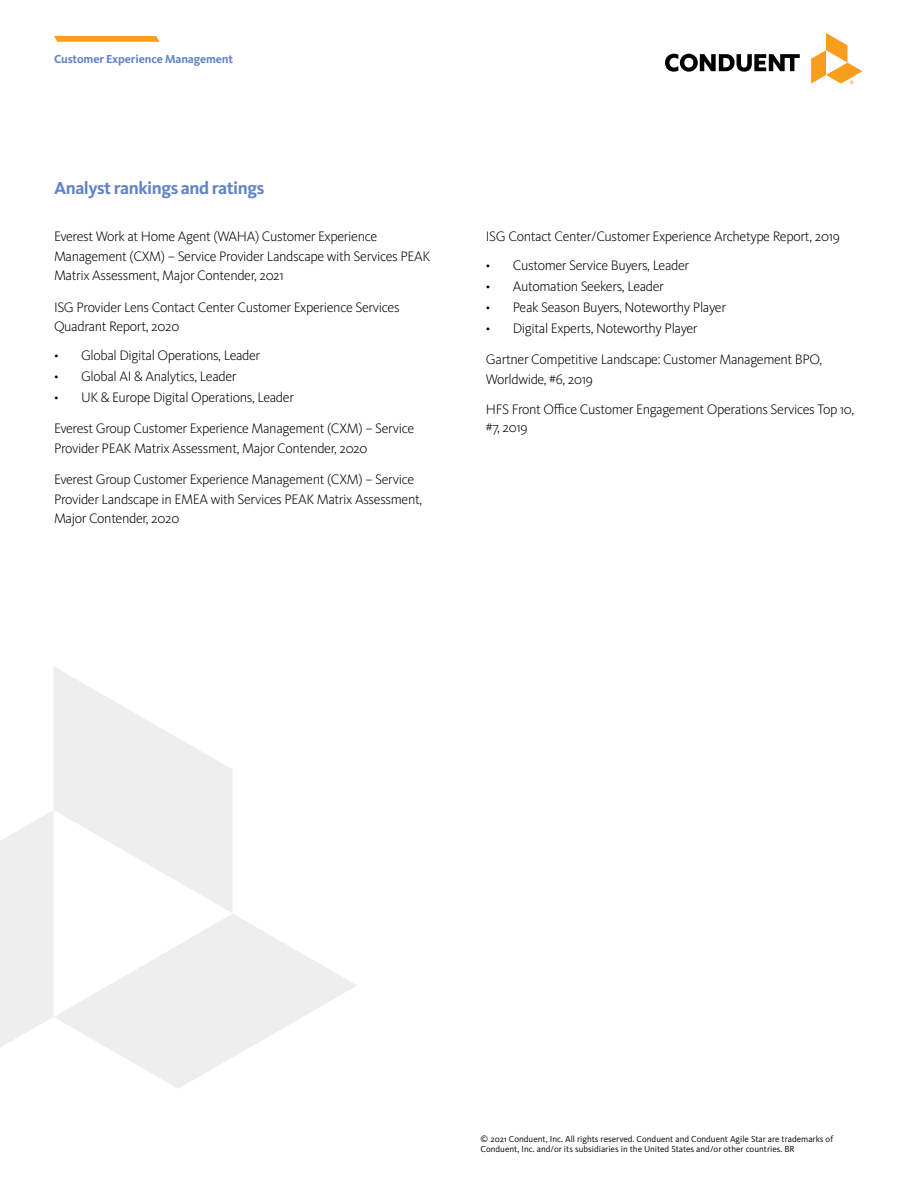
<style>
.page{position:relative;width:918px;height:1188px;background:#fff}
.page>*{position:absolute;margin:0;border:0;box-sizing:border-box;transform-origin:0 0}
.t1{font:700 18px "Kievit Pro";letter-spacing:-.025em;color:#6185c4}
.t2{font:300 14.25px/19.5px "Kievit Pro";letter-spacing:-.025em;color:#000}
.t3{font:700 12px "Kievit Pro";letter-spacing:-.01em;color:#6185c4}
.t4{font:9px/10.5px "Kievit Pro";color:#000}
</style>
<div class="page">
<svg style="left:54px;top:36px;width:105px;height:6px"></svg>
<svg style="left:665px;top:54px;width:135px;height:18px"></svg>
<svg style="left:811px;top:33px;width:51px;height:51px"></svg>
<svg style="left:0;top:811px;width:53px;height:236px;background:#f0f0f0"></svg>
<svg style="left:55px;top:914px;width:302px;height:175px"></svg>
<svg style="left:54px;top:667px;width:179px;height:246px;fill:#eee"></svg>
<p class="t3" style="left:54px;top:52px;width:181px">Customer Experience Management</p>
<p class="t1" style="left:54px;top:177px;width:212px">Analyst rankings and ratings</p>
<p class="t2" style="left:54px;top:227px;width:378px">Everest Work at Home Agent (WAHA) Customer Experience<br>Management (CXM) – Service Provider Landscape with Services PEAK<br>Matrix Assessment, Major Contender, 2021</p>
<p class="t2" style="left:54px;top:297px;width:347px">ISG Provider Lens Contact Center Customer Experience Services<br>Quadrant Report, 2020</p>
<p class="t2" style="left:54px;top:345px;width:208px">• Global Digital Operations, Leader</p>
<p class="t2" style="left:54px;top:366px;width:184px">• Global AI &amp; Analytics, Leader</p>
<p class="t2" style="left:54px;top:387px;width:242px">• UK &amp; Europe Digital Operations, Leader</p>
<p class="t2" style="left:54px;top:419px;width:362px">Everest Group Customer Experience Management (CXM) – Service<br>Provider PEAK Matrix Assessment, Major Contender, 2020</p>
<p class="t2" style="left:54px;top:470px;width:370px">Everest Group Customer Experience Management (CXM) – Service<br>Provider Landscape in EMEA with Services PEAK Matrix Assessment,<br>Major Contender, 2020</p>
<p class="t2" style="left:486px;top:227px;width:355px">ISG Contact Center/Customer Experience Archetype Report, 2019</p>
<p class="t2" style="left:486px;top:255px;width:205px">• Customer Service Buyers, Leader</p>
<p class="t2" style="left:486px;top:276px;width:180px">• Automation Seekers, Leader</p>
<p class="t2" style="left:486px;top:297px;width:242px">• Peak Season Buyers, Noteworthy Player</p>
<p class="t2" style="left:486px;top:318px;width:213px">• Digital Experts, Noteworthy Player</p>
<p class="t2" style="left:486px;top:350px;width:338px">Gartner Competitive Landscape: Customer Management BPO,<br>Worldwide, #6, 2019</p>
<p class="t2" style="left:486px;top:400px;width:370px;line-height:18px">HFS Front Office Customer Engagement Operations Services Top 10, #7, 2019</p>
<p class="t4" style="left:481px;top:1133px;width:354px">© 2021 Conduent, Inc. All rights reserved. Conduent and Conduent Agile Star are trademarks of<br>Conduent, Inc. and/or its subsidiaries in the United States and/or other countries. BR</p>
</div>
